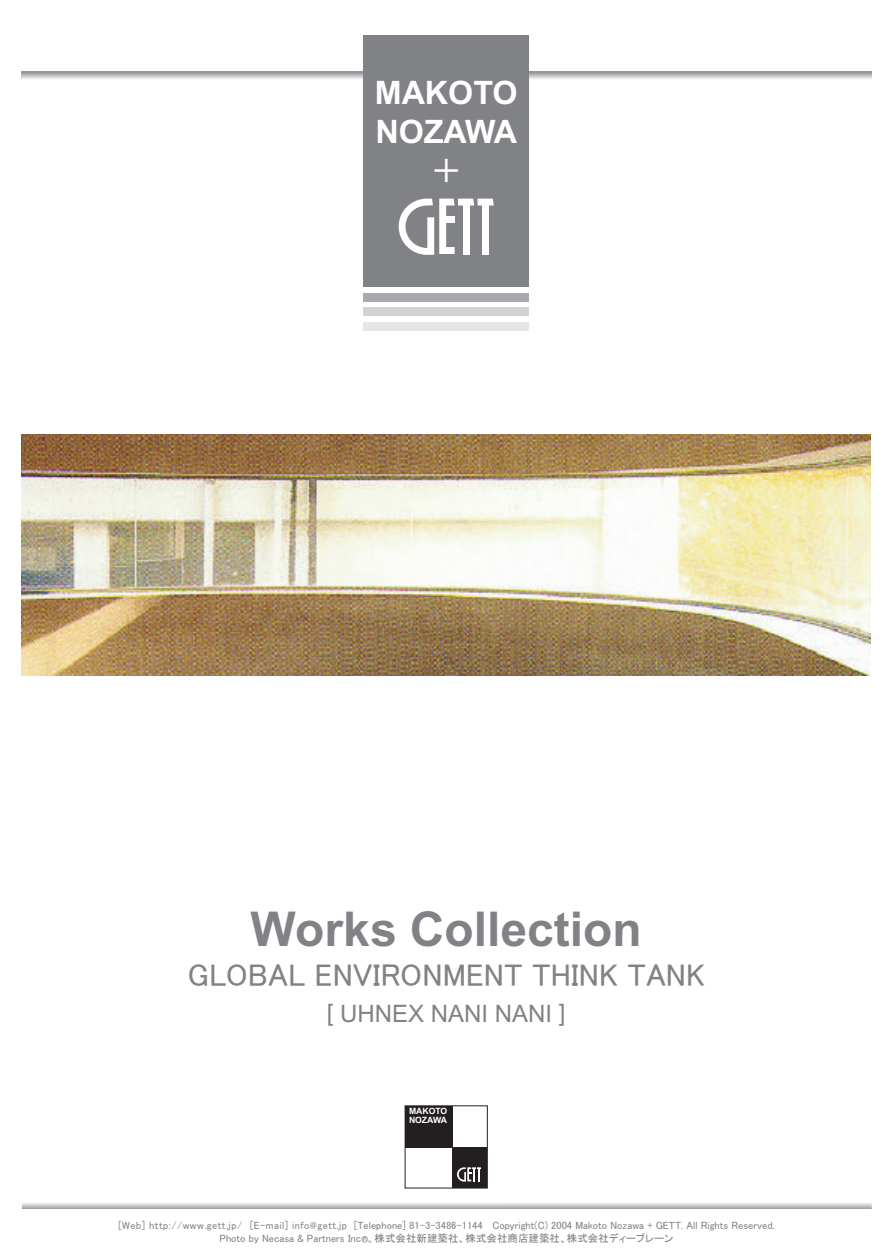
<style>
.page{position:relative;width:888px;height:1260px;background:#fff}
.page>*{position:absolute;margin:0;border:0;box-sizing:border-box;transform-origin:0 0}
.t1{font:700 48px "Arial";color:#808285}
.t2{font:700 32.25px/39px "Arial";color:#fff;text-align:center}
.t3{font:31.5px "MSP Gothic";color:#808285}
.t4{font:24px "Helvetica";color:#808285}
.t5{font:10.5px/12.8px "MSP Gothic";color:#808285;text-align:center}
.t6{font:700 8.7px/8.7px "Arial";color:#fff}
.s1{font-family:"MS Gothic";font-weight:400}
.s2{font-size:7.5px}
.s3{font-size:6px}
</style>
<div class="page">
<svg style="left:22px;top:72px;width:850px;height:7px"></svg>
<svg style="left:22px;top:1203px;width:850px;height:6px"></svg>
<div style="left:405px;top:1106px;width:83px;height:82px;background:#fff;border:1px solid #231f20"></div>
<div style="left:453px;top:1148px;width:34px;height:40px;background:#231f20"></div>
<div style="left:405px;top:1106px;width:48px;height:42px;background:#231f20"></div>
<svg style="left:457px;top:1167px;width:24px;height:15px"></svg>
<img style="left:21px;top:435px;width:850px;height:241px">
<div style="left:363px;top:35px;width:166px;height:252px;background:#808285"></div>
<div style="left:363px;top:293px;width:166px;height:8px;background:#a8a9ad"></div>
<div style="left:363px;top:308px;width:166px;height:8px;background:#d1d2d4"></div>
<div style="left:363px;top:322px;width:166px;height:9px;background:#e6e6e6"></div>
<svg style="left:399px;top:199px;width:95px;height:56px"></svg>
<p class="t2" style="left:375px;top:73px;width:144px">MAKOTO<br>NOZAWA<span class="s1">＋</span></p>
<p class="t1" style="left:251px;top:901px;width:393px">Works Collection</p>
<p class="t3" style="left:188px;top:959px;width:519px">GLOBAL ENVIRONMENT THINK TANK</p>
<p class="t4" style="left:327px;top:1000px;width:240px">[ UHNEX NANI NANI ]</p>
<p class="t6" style="left:409px;top:1107px;width:40px">MAKOTO<br>NOZAWA</p>
<p class="t5" style="left:118px;top:1219px;width:658px">[Web] http://www.gett.jp/ [E-mail] info@gett.jp [Telephone] 81-3-3486-1144 Copyright(C) 2004 Makoto Nozawa + GETT. All Rights Reserved.<br>Photo by Necasa &amp; Partners Inc<span class="s2">○</span><span class="s3">R</span>、株式会社新建築社、株式会社商店建築社、株式会社ディーブレーン</p>
</div>
